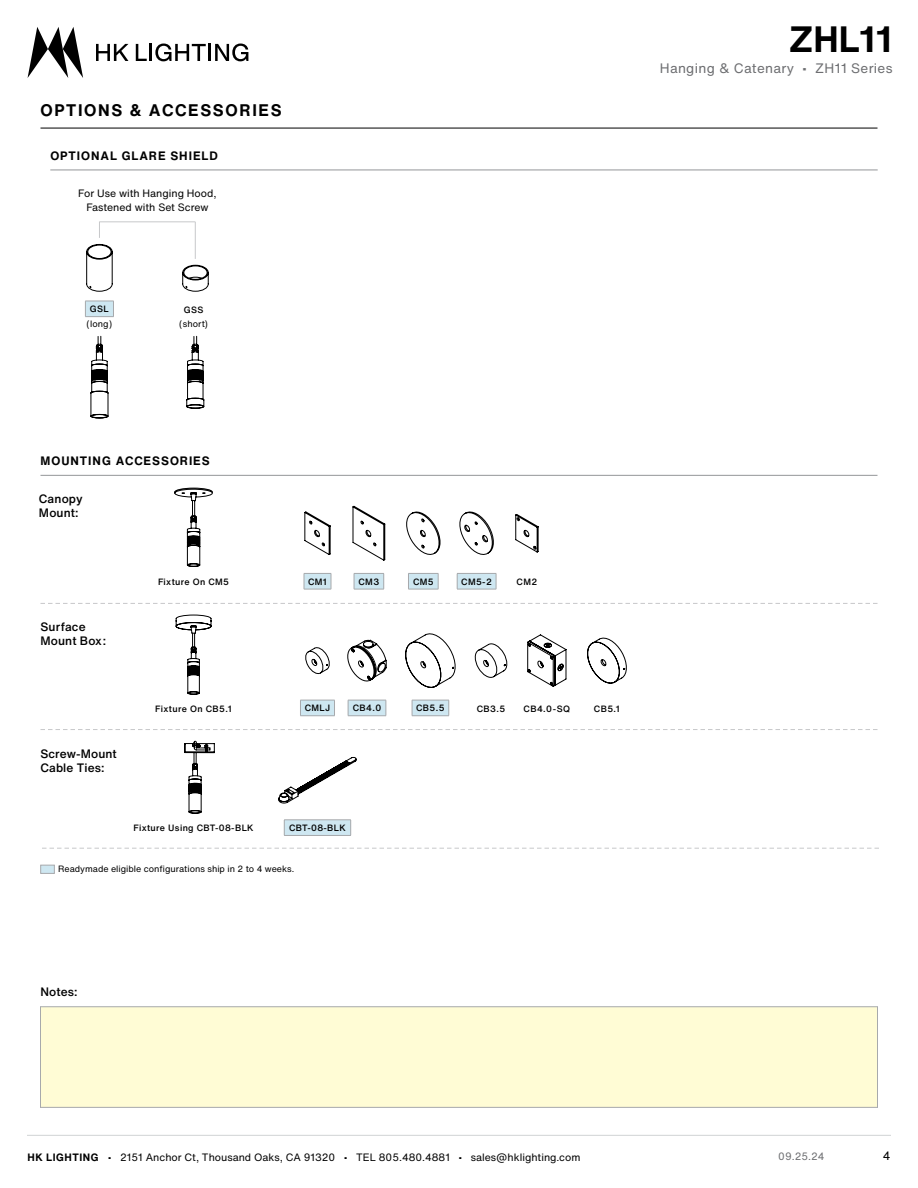
<style>
.page{position:relative;width:918px;height:1188px;background:#fff}
.page>*{position:absolute;margin:0;border:0;box-sizing:border-box;transform-origin:0 0}
.t1{font:700 36px "Helvetica Now Text";color:#000}
.t2{font:700 16.5px "Helvetica Now Text";letter-spacing:.1em;color:#000}
.t3{font:13.5px "Helvetica Now Text";letter-spacing:.02em;color:#6d6e71}
.t4{font:500 12px/14.4px "Helvetica Now Text";letter-spacing:.01em;color:#000}
.t5{font:700 12px "Helvetica Now Text";letter-spacing:.08em;color:#000}
.t6{font:12px "Helvetica Now Text";color:#000}
.t7{font:10.5px/13.5px "Helvetica Now Text";color:#000;text-align:center}
.t8{font:10.5px "Helvetica Now Text";color:#6d6e71}
.t9{font:500 9px "Helvetica Now Text";letter-spacing:.04em;color:#000}
.t10{font:9px "Helvetica Now Text";color:#000}
.s1{font-weight:700}
</style>
<div class="page">
<hr style="left:27px;top:1135px;width:864px;height:1px;background:#d1d3d4">
<hr style="left:40px;top:128px;width:838px;height:1px;background:#000">
<svg style="left:96px;top:44px;width:32px;height:17px"></svg>
<svg style="left:136px;top:44px;width:112px;height:17px"></svg>
<svg style="left:28px;top:27px;width:55px;height:51px"></svg>
<svg style="left:40px;top:603px;width:838px;height:1px"></svg>
<svg style="left:40px;top:729px;width:838px;height:1px"></svg>
<hr style="left:40px;top:475px;width:838px;height:1px;background:#939598">
<svg style="left:99px;top:223px;width:1px;height:15px"></svg>
<hr style="left:195px;top:222px;width:1px;height:37px;background:#c7c8ca">
<svg style="left:182px;top:265px;width:26px;height:26px"></svg>
<hr style="left:50px;top:170px;width:828px;height:1px;background:#939598">
<hr style="left:99px;top:222px;width:96px;height:1px;background:#c7c8ca">
<svg style="left:278px;top:757px;width:78px;height:46px"></svg>
<svg style="left:185px;top:741px;width:30px;height:72px"></svg>
<svg style="left:175px;top:615px;width:37px;height:79px"></svg>
<svg style="left:86px;top:244px;width:26px;height:47px"></svg>
<svg style="left:174px;top:488px;width:39px;height:79px"></svg>
<svg style="left:187px;top:336px;width:17px;height:72px"></svg>
<hr style="left:187px;top:405px;width:16px;height:3px;background:#000;border-radius:50%">
<svg style="left:91px;top:336px;width:17px;height:82px"></svg>
<hr style="left:92px;top:415px;width:15px;height:3px;background:#000;border-radius:50%">
<svg style="left:42px;top:848px;width:837px;height:1px"></svg>
<div style="left:40px;top:865px;width:15px;height:9px;background:#cee7f1;border:1px solid #a7a9ac"></div>
<svg style="left:353px;top:506px;width:32px;height:54px"></svg>
<svg style="left:305px;top:512px;width:25px;height:43px"></svg>
<svg style="left:406px;top:511px;width:35px;height:44px"></svg>
<svg style="left:405px;top:633px;width:51px;height:55px"></svg>
<svg style="left:474px;top:643px;width:34px;height:35px"></svg>
<svg style="left:527px;top:635px;width:39px;height:52px"></svg>
<svg style="left:587px;top:637px;width:40px;height:47px"></svg>
<svg style="left:347px;top:640px;width:40px;height:42px"></svg>
<svg style="left:305px;top:647px;width:25px;height:28px"></svg>
<svg style="left:515px;top:514px;width:23px;height:38px"></svg>
<svg style="left:459px;top:511px;width:35px;height:44px"></svg>
<div style="left:40px;top:1007px;width:838px;height:101px;background:#fffcd5;border:1px solid #a7a9ac"></div>
<svg style="left:85px;top:301px;width:29px;height:16px"></svg>
<div style="left:354px;top:573px;width:30px;height:16px;background:#cee7f1"></div>
<hr style="left:354px;top:573px;width:30px;height:1px;background:#a7a9ac">
<svg style="left:354px;top:574px;width:1px;height:15px"></svg>
<svg style="left:383px;top:574px;width:1px;height:15px"></svg>
<hr style="left:354px;top:589px;width:30px;height:1px;background:#a7a9ac">
<div style="left:408px;top:573px;width:30px;height:16px;background:#cee7f1"></div>
<hr style="left:408px;top:573px;width:30px;height:1px;background:#a7a9ac">
<svg style="left:408px;top:574px;width:1px;height:15px"></svg>
<svg style="left:438px;top:574px;width:1px;height:15px"></svg>
<hr style="left:408px;top:589px;width:30px;height:1px;background:#a7a9ac">
<svg style="left:304px;top:573px;width:28px;height:17px"></svg>
<div style="left:300px;top:700px;width:35px;height:16px;background:#cee7f1"></div>
<hr style="left:300px;top:700px;width:35px;height:1px;background:#a7a9ac">
<svg style="left:300px;top:700px;width:1px;height:15px"></svg>
<svg style="left:334px;top:700px;width:1px;height:15px"></svg>
<hr style="left:300px;top:715px;width:35px;height:1px;background:#a7a9ac">
<div style="left:348px;top:700px;width:38px;height:16px;background:#cee7f1"></div>
<hr style="left:348px;top:700px;width:38px;height:1px;background:#a7a9ac">
<svg style="left:348px;top:700px;width:1px;height:15px"></svg>
<svg style="left:386px;top:700px;width:1px;height:16px"></svg>
<hr style="left:348px;top:715px;width:38px;height:1px;background:#a7a9ac">
<div style="left:412px;top:700px;width:37px;height:16px;background:#cee7f1"></div>
<hr style="left:412px;top:700px;width:37px;height:1px;background:#a7a9ac">
<svg style="left:412px;top:700px;width:1px;height:15px"></svg>
<svg style="left:449px;top:700px;width:1px;height:16px"></svg>
<hr style="left:412px;top:715px;width:37px;height:1px;background:#a7a9ac">
<div style="left:284px;top:820px;width:67px;height:15px;background:#cee7f1"></div>
<hr style="left:284px;top:820px;width:67px;height:1px;background:#a7a9ac">
<svg style="left:284px;top:821px;width:1px;height:14px"></svg>
<svg style="left:350px;top:821px;width:1px;height:14px"></svg>
<hr style="left:284px;top:835px;width:67px;height:1px;background:#a7a9ac">
<div style="left:457px;top:573px;width:39px;height:16px;background:#cee7f1"></div>
<hr style="left:457px;top:573px;width:39px;height:1px;background:#a7a9ac">
<svg style="left:457px;top:574px;width:1px;height:15px"></svg>
<svg style="left:496px;top:574px;width:1px;height:15px"></svg>
<hr style="left:457px;top:589px;width:39px;height:1px;background:#a7a9ac">
<h2 class="t2" style="left:41px;top:99px;width:243px">OPTIONS &amp; ACCESSORIES</h2>
<p class="t5" style="left:50px;top:148px;width:169px">OPTIONAL GLARE SHIELD</p>
<p class="t7" style="left:78px;top:187px;width:140px">For Use with Hanging Hood,<br>Fastened with Set Screw</p>
<p class="t9" style="left:90px;top:303px;width:20px">GSL</p>
<p class="t10" style="left:87px;top:318px;width:27px">(long)</p>
<p class="t9" style="left:184px;top:303px;width:21px">GSS</p>
<p class="t10" style="left:179px;top:318px;width:30px">(short)</p>
<h1 class="t1" style="left:789px;top:15px;width:105px">ZHL11</h1>
<p class="t3" style="left:660px;top:60px;width:234px">Hanging &amp; Catenary • ZH11 Series</p>
<p class="t5" style="left:41px;top:453px;width:171px">MOUNTING ACCESSORIES</p>
<p class="t4" style="left:39px;top:492px;width:45px">Canopy<br>Mount:</p>
<p class="t4" style="left:40px;top:620px;width:67px">Surface<br>Mount Box:</p>
<p class="t9" style="left:158px;top:576px;width:73px">Fixture On CM5</p>
<p class="t4" style="left:40px;top:747px;width:78px">Screw-Mount<br>Cable Ties:</p>
<p class="t9" style="left:155px;top:703px;width:78px">Fixture On CB5.1</p>
<p class="t9" style="left:134px;top:822px;width:122px">Fixture Using CBT-08-BLK</p>
<p class="t9" style="left:308px;top:575px;width:20px">CM1</p>
<p class="t9" style="left:359px;top:575px;width:22px">CM3</p>
<p class="t9" style="left:413px;top:575px;width:22px">CM5</p>
<p class="t9" style="left:461px;top:575px;width:32px">CM5-2</p>
<p class="t9" style="left:517px;top:576px;width:22px">CM2</p>
<p class="t9" style="left:305px;top:702px;width:27px">CMLJ</p>
<p class="t9" style="left:353px;top:702px;width:30px">CB4.0</p>
<p class="t9" style="left:416px;top:702px;width:30px">CB5.5</p>
<p class="t9" style="left:477px;top:703px;width:30px">CB3.5</p>
<p class="t9" style="left:524px;top:703px;width:48px">CB4.0-SQ</p>
<p class="t9" style="left:594px;top:703px;width:28px">CB5.1</p>
<p class="t9" style="left:289px;top:822px;width:58px">CBT-08-BLK</p>
<p class="t10" style="left:58px;top:863px;width:238px">Readymade eligible configurations ship in 2 to 4 weeks.</p>
<p class="t4" style="left:40px;top:985px;width:39px">Notes:</p>
<p class="t7" style="left:27px;top:1151px;width:555px"><span class="s1">HK LIGHTING</span> • 2151 Anchor Ct, Thousand Oaks, CA 91320 • TEL 805.480.4881 • sales@hklighting.com</p>
<p class="t6" style="left:883px;top:1148px;width:9px">4</p>
<p class="t8" style="left:778px;top:1149px;width:48px">09.25.24</p>
</div>
